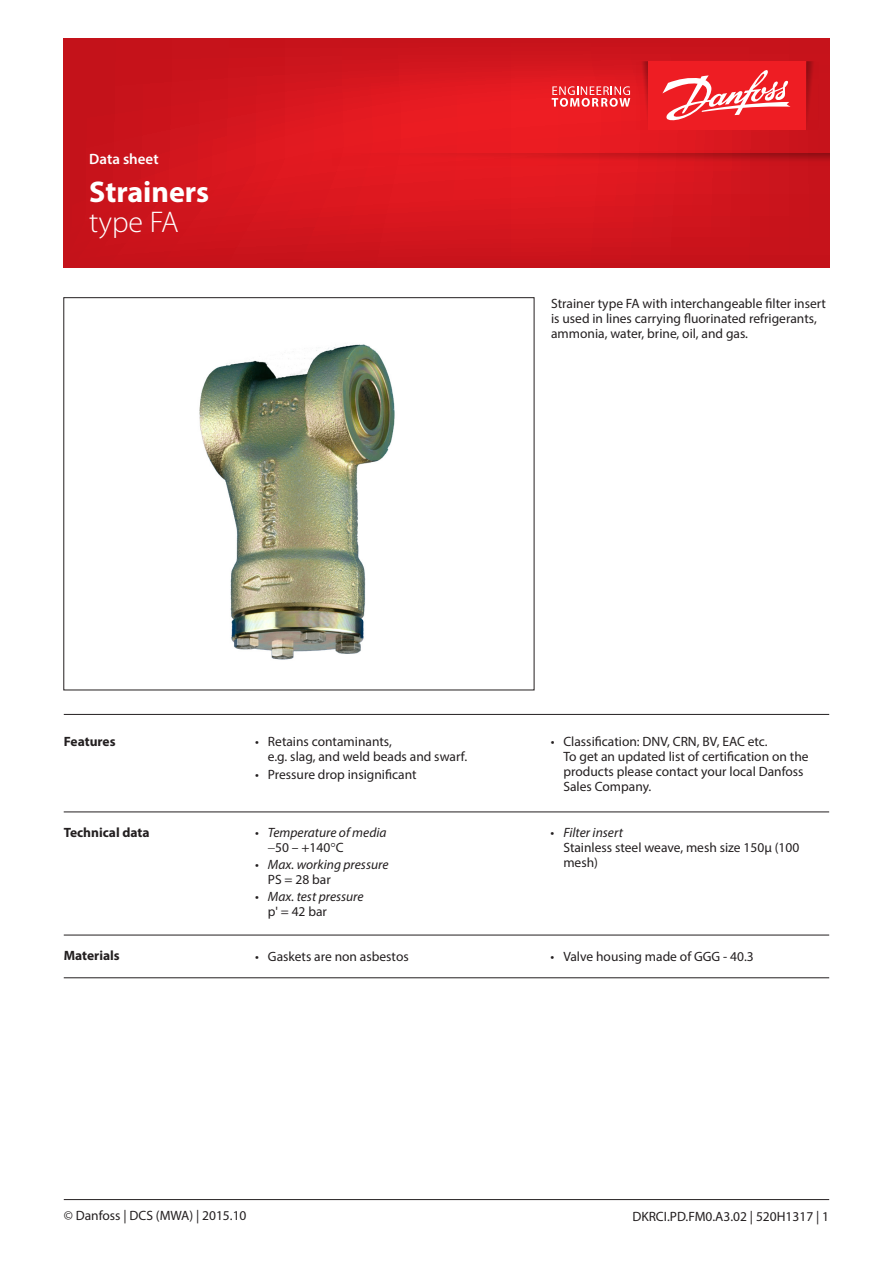
<style>
.page{position:relative;width:893px;height:1263px;background:#fff}
.page>*{position:absolute;margin:0;border:0;box-sizing:border-box;transform-origin:0 0}
.t1{font:700 30px "Myriad Pro";color:#fff}
.t2{font:300 30px "Myriad Pro";color:#fff}
.t3{font:600 15px "Myriad Pro";color:#fff}
.t4{font:13.5px/15px "Myriad Pro";color:#231f20}
.t5{font:italic 13.5px/15px "Myriad Pro";color:#231f20}
.t6{font:700 13.5px "Myriad Pro";color:#231f20}
.s1{font-style:normal}
.s2{font-style:italic}
</style>
<div class="page">
<hr style="left:64px;top:714px;width:765px;height:1px;background:#231f20">
<svg style="left:64px;top:38px;width:765px;height:230px;background:#d3151d"></svg>
<svg style="left:806px;top:61px;width:13px;height:69px"></svg>
<svg style="left:636px;top:61px;width:12px;height:69px"></svg>
<div style="left:648px;top:61px;width:158px;height:69px;background:#ee1d23"></div>
<svg style="left:552px;top:86px;width:78px;height:21px;background:#f0696d"></svg>
<svg style="left:662px;top:70px;width:128px;height:51px"></svg>
<svg style="left:332px;top:153px;width:497px;height:13px;background:#d4171d"></svg>
<hr style="left:64px;top:1199px;width:765px;height:1px;background:#231f20">
<img style="left:199px;top:344px;width:196px;height:316px">
<hr style="left:64px;top:812px;width:765px;height:1px;background:#231f20">
<hr style="left:64px;top:935px;width:765px;height:1px;background:#231f20">
<hr style="left:64px;top:977px;width:765px;height:1px;background:#231f20">
<p class="t3" style="left:89px;top:150px;width:71px">Data sheet</p>
<h1 class="t1" style="left:89px;top:172px;width:122px">Strainers</h1>
<h1 class="t2" style="left:89px;top:206px;width:91px">type FA</h1>
<p class="t4" style="left:551px;top:296px;width:276px">Strainer type FA with interchangeable filter insert is used in lines carrying fluorinated refrigerants, ammonia, water, brine, oil, and gas.</p>
<p class="t6" style="left:64px;top:733px;width:53px">Features</p>
<p class="t4" style="left:268px;top:734px;width:201px;text-indent:-13px">• Retains contaminants,<br>e.g. slag, and weld beads and swarf.</p>
<p class="t4" style="left:255px;top:766px;width:163px">• Pressure drop insignificant</p>
<p class="t6" style="left:64px;top:823px;width:87px">Technical data</p>
<p class="t5" style="left:275px;top:825px;width:113px;text-indent:-20px"><span class="s1">•</span> Temperature of media<br><span class="s1">50 – +140 C</span></p>
<p class="t5" style="left:268px;top:857px;width:122px;text-indent:-13px"><span class="s1">•</span> Max. working pressure<br><span class="s1">PS = 28 bar</span></p>
<p class="t5" style="left:268px;top:889px;width:97px;text-indent:-13px"><span class="s1">•</span> Max. test pressure <span class="s1">p' = 42 bar</span></p>
<p class="t4" style="left:563px;top:734px;width:247px;text-indent:-13px">• Classification: DNV, CRN, BV, EAC etc.<br>To get an updated list of certification on the products please contact your local Danfoss Sales Company.</p>
<p class="t4" style="left:563px;top:825px;width:237px;text-indent:-13px">• <span class="s2">Filter insert<br></span>Stainless steel weave, mesh size 150µ (100 mesh)</p>
<p class="t6" style="left:64px;top:947px;width:58px">Materials</p>
<p class="t4" style="left:255px;top:948px;width:155px">• Gaskets are non asbestos</p>
<p class="t4" style="left:551px;top:948px;width:205px">• Valve housing made of GGG - 40.3</p>
<p class="t4" style="left:64px;top:1208px;width:184px">© Danfoss | DCS (MWA) | 2015.10</p>
<p class="t4" style="left:632px;top:1208px;width:198px">DKRCI.PD.FM0.A3.02 | 520H1317 | 1</p>
</div>
